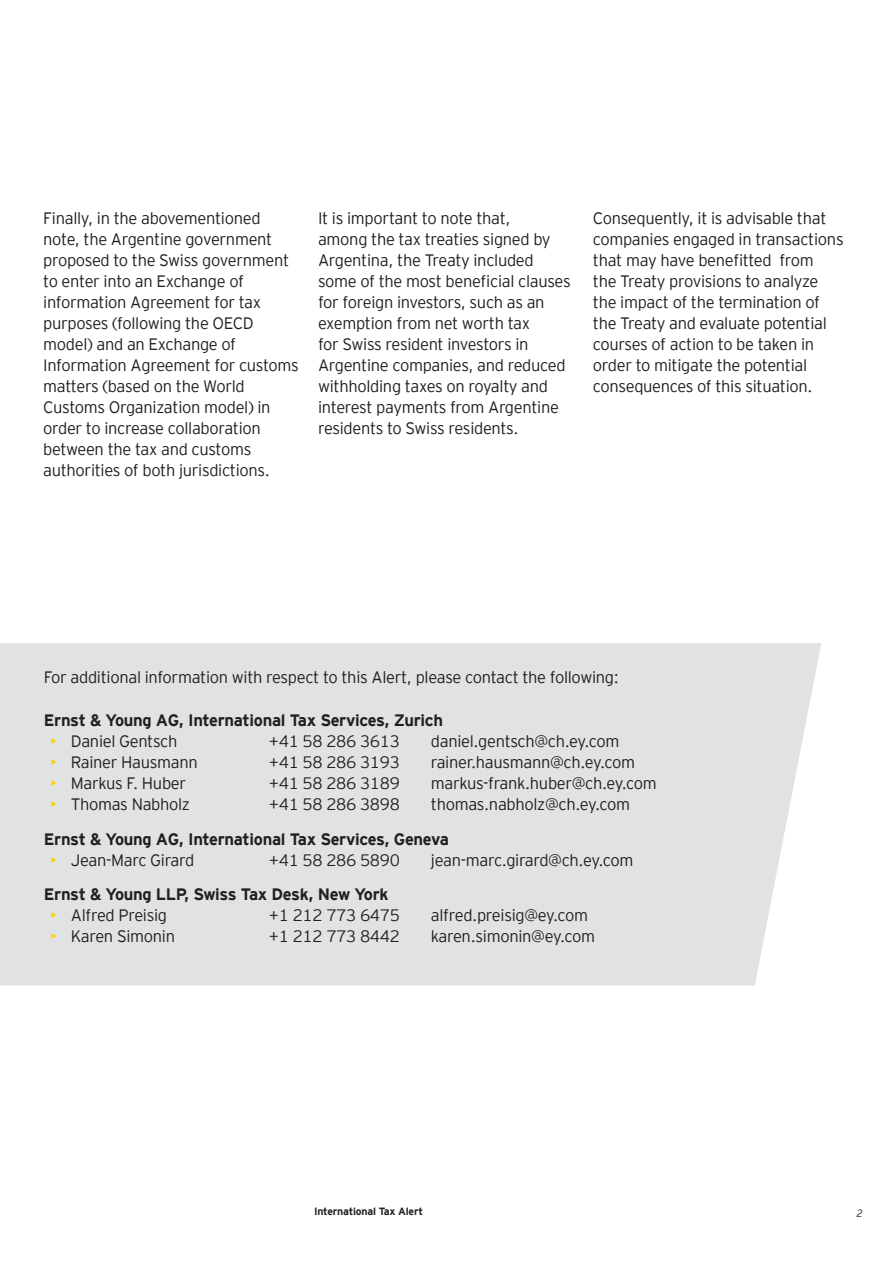
<style>
.page{position:relative;width:893px;height:1263px;background:#fff}
.page>*{position:absolute;margin:0;border:0;box-sizing:border-box;transform-origin:0 0}
.Body_copy{font:300 16.5px/21px "EY Interstate";letter-spacing:-.02em;color:#231f20}
.Contacts{font:300 16.5px "EY Interstate";letter-spacing:-.02em;color:#231f20}
.Contact_Location{font:700 16.5px "EY Interstate";letter-spacing:-.02em;color:#231f20}
.Document_title_Addit{font:700 10.5px "EY Interstate";letter-spacing:-.02em;color:#231f20}
.t1{font:italic 300 10.5px "EY Interstate";color:#231f20}
.s1{color:#fed304}
</style>
<div class="page">
<div style="left:0;top:643px;width:821px;height:342px;background:#e1e2e4"></div>
<p class="Body_copy" style="left:43px;top:206px;width:257px">Finally, in the abovementioned note, the Argentine government proposed to the Swiss government to enter into an Exchange of information Agreement for tax purposes (following the OECD model) and an Exchange of<br>Information Agreement for customs matters (based on the World<br>Customs Organization model) in order to increase collaboration between the tax and customs authorities of both jurisdictions.</p>
<p class="Body_copy" style="left:318px;top:206px;width:254px">It is important to note that,<br>among the tax treaties signed by<br>Argentina, the Treaty included some of the most beneficial clauses for foreign investors, such as an exemption from net worth tax<br>for Swiss resident investors in<br>Argentine companies, and reduced withholding taxes on royalty and interest payments from Argentine residents to Swiss residents.</p>
<p class="Body_copy" style="left:593px;top:206px;width:252px">Consequently, it is advisable that companies engaged in transactions that may have benefitted from<br>the Treaty provisions to analyze the impact of the termination of the Treaty and evaluate potential courses of action to be taken in order to mitigate the potential consequences of this situation.</p>
<p class="Body_copy" style="left:44px;top:665px;width:577px">For additional information with respect to this Alert, please contact the following:</p>
<p class="Contact_Location" style="left:44px;top:708px;width:401px">Ernst &amp; Young AG, International Tax Services, Zurich</p>
<p class="Contacts" style="left:51px;top:730px;width:128px"><span class="s1">•</span> Daniel Gentsch</p>
<p class="Contacts" style="left:269px;top:730px;width:133px">+41 58 286 3613</p>
<p class="Contacts" style="left:431px;top:730px;width:190px">daniel.gentsch@ch.ey.com</p>
<p class="Contacts" style="left:51px;top:751px;width:149px"><span class="s1">•</span> Rainer Hausmann</p>
<p class="Contacts" style="left:269px;top:751px;width:133px">+41 58 286 3193</p>
<p class="Contacts" style="left:431px;top:751px;width:206px">rainer.hausmann@ch.ey.com</p>
<p class="Contacts" style="left:51px;top:772px;width:137px"><span class="s1">•</span> Markus F. Huber</p>
<p class="Contacts" style="left:269px;top:772px;width:133px">+41 58 286 3189</p>
<p class="Contacts" style="left:431px;top:772px;width:227px">markus-frank.huber@ch.ey.com</p>
<p class="Contacts" style="left:51px;top:793px;width:141px"><span class="s1">•</span> Thomas Nabholz</p>
<p class="Contacts" style="left:269px;top:793px;width:133px">+41 58 286 3898</p>
<p class="Contacts" style="left:431px;top:793px;width:201px">thomas.nabholz@ch.ey.com</p>
<p class="Contact_Location" style="left:44px;top:827px;width:406px">Ernst &amp; Young AG, International Tax Services, Geneva</p>
<p class="Contacts" style="left:51px;top:848px;width:145px"><span class="s1">•</span> Jean-Marc Girard</p>
<p class="Contacts" style="left:269px;top:848px;width:133px">+41 58 286 5890</p>
<p class="Contacts" style="left:431px;top:848px;width:204px">jean-marc.girard@ch.ey.com</p>
<p class="Contact_Location" style="left:44px;top:882px;width:346px">Ernst &amp; Young LLP, Swiss Tax Desk, New York</p>
<p class="Contacts" style="left:51px;top:904px;width:118px"><span class="s1">•</span> Alfred Preisig</p>
<p class="Contacts" style="left:269px;top:904px;width:133px">+1 212 773 6475</p>
<p class="Contacts" style="left:431px;top:904px;width:159px">alfred.preisig@ey.com</p>
<p class="Contacts" style="left:51px;top:925px;width:126px"><span class="s1">•</span> Karen Simonin</p>
<p class="Contacts" style="left:269px;top:925px;width:133px">+1 212 773 8442</p>
<p class="Contacts" style="left:431px;top:925px;width:166px">karen.simonin@ey.com</p>
<p class="Document_title_Addit" style="left:314px;top:1204px;width:111px">International Tax Alert</p>
<p class="t1" style="left:856px;top:1205px;width:8px">2</p>
</div>
